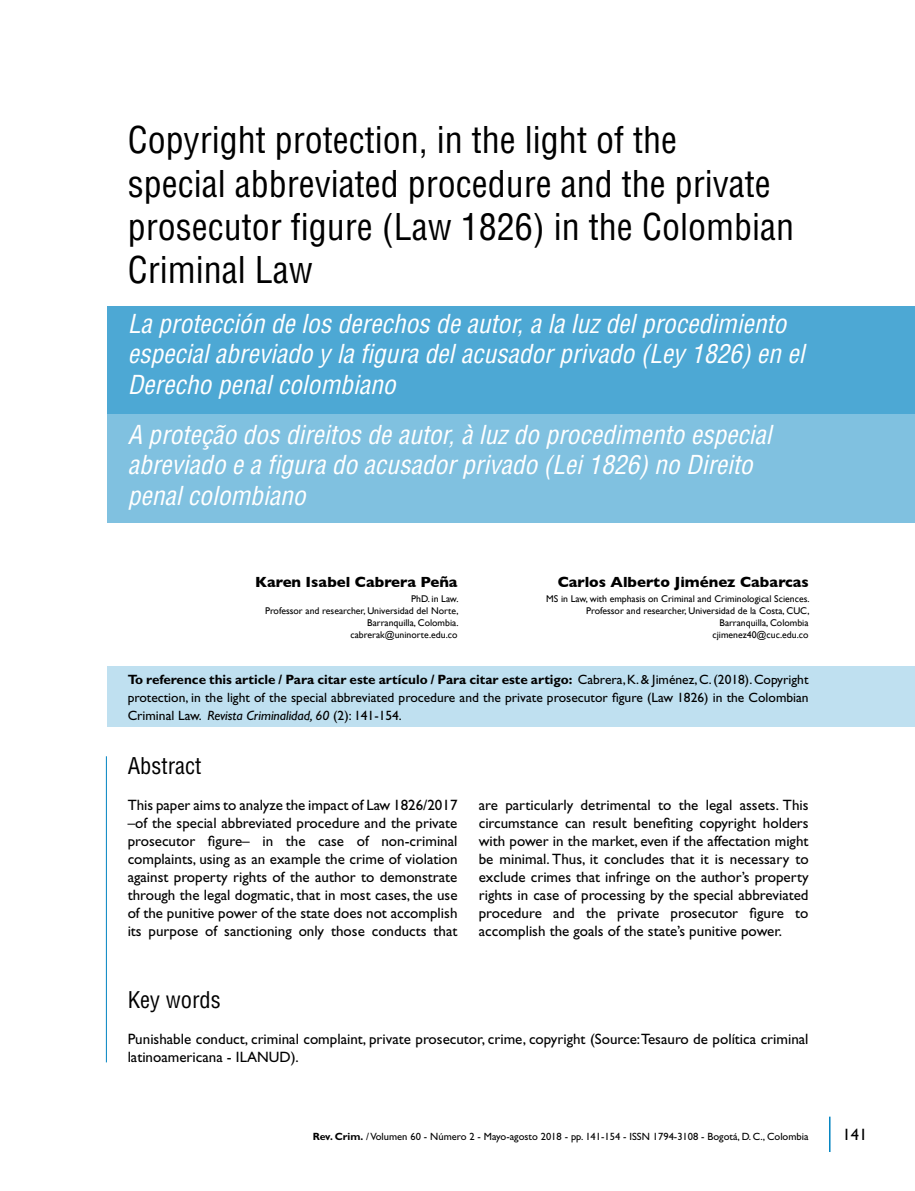
<style>
.page{position:relative;width:915px;height:1191px;background:#fff}
.page>*{position:absolute;margin:0;border:0;box-sizing:border-box;transform-origin:0 0}
.t1{font:condensed 36px/43.2px "Helvetica LT Std";color:#000}
.t2{font:italic condensed 25.5px/30.6px "Helvetica LT Std";color:#fff}
.t3{font:condensed 22.5px "Helvetica LT Std";color:#000}
.t4{font:16.5px "Gill Sans Std";color:#000}
.t5{font:15px/18px "Gill Sans Std";color:#000;text-align:justify}
.t6{font:700 15px "Gill Sans";color:#000}
.t7{font:13.5px/18px "Gill Sans Std";color:#000;text-align:justify}
.t8{font:10.5px "Gill Sans Std";color:#000}
.t9{font:9.75px/11.7px "Gill Sans";color:#000;text-align:right}
.s1{font-weight:700}
.s2{font-style:italic}
</style>
<div class="page">
<hr style="left:828px;top:1116px;width:2px;height:36px;background:#0083c1">
<div style="left:107px;top:666px;width:807px;height:60px;background:#bfe0f0"></div>
<div style="left:107px;top:306px;width:807px;height:108px;background:#4da8d4"></div>
<div style="left:107px;top:414px;width:807px;height:108px;background:#80c1e0"></div>
<hr style="left:106px;top:756px;width:1px;height:306px;background:#0083c1">
<h1 class="t1" style="left:128px;top:118px;width:667px">Copyright protection, in the light of the<br>special abbreviated procedure and the private prosecutor figure (Law 1826) in the Colombian Criminal Law</h1>
<h2 class="t2" style="left:128px;top:308px;width:678px">La protección de los derechos de autor, a la luz del procedimiento especial abreviado y la figura del acusador privado (Ley 1826) en el<br>Derecho penal colombiano</h2>
<h2 class="t2" style="left:128px;top:419px;width:645px">A proteção dos direitos de autor, à luz do procedimento especial abreviado e a figura do acusador privado (Lei 1826) no Direito penal colombiano</h2>
<p class="t6" style="left:255px;top:569px;width:204px">Karen Isabel Cabrera Peña</p>
<p class="t9" style="left:265px;top:593px;width:195px">PhD. in Law.<br>Professor and researcher, Universidad del Norte,<br>Barranquilla, Colombia. cabrerak@uninorte.edu.co</p>
<p class="t6" style="left:557px;top:569px;width:252px">Carlos Alberto Jiménez Cabarcas</p>
<p class="t9" style="left:546px;top:593px;width:265px">MS in Law, with emphasis on Criminal and Criminological Sciences.<br>Professor and researcher, Universidad de la Costa, CUC, Barranquilla, Colombia<br>cjimenez40@cuc.edu.co</p>
<p class="t7" style="left:128px;top:671px;width:682px"><span class="s1">To reference this article / Para citar este artículo / Para citar este artigo:</span> Cabrera, K. &amp; Jiménez, C. (2018). Copyright protection, in the light of the special abbreviated procedure and the private prosecutor figure (Law 1826) in the Colombian Criminal Law. <span class="s2">Revista Criminalidad, 60</span> (2): 141-154.</p>
<h3 class="t3" style="left:128px;top:752px;width:75px">Abstract</h3>
<p class="t5" style="left:128px;top:796px;width:331px">This paper aims to analyze the impact of Law 1826/2017 –of the special abbreviated procedure and the private prosecutor figure– in the case of non-criminal complaints, using as an example the crime of violation against property rights of the author to demonstrate through the legal dogmatic, that in most cases, the use of the punitive power of the state does not accomplish its purpose of sanctioning only those conducts that</p>
<p class="t5" style="left:478px;top:796px;width:331px">are particularly detrimental to the legal assets. This circumstance can result benefiting copyright holders with power in the market, even if the affectation might be minimal. Thus, it concludes that it is necessary to exclude crimes that infringe on the author’s property rights in case of processing by the special abbreviated procedure and the private prosecutor figure to accomplish the goals of the state’s punitive power.</p>
<h3 class="t3" style="left:128px;top:986px;width:95px">Key words</h3>
<p class="t5" style="left:128px;top:1030px;width:682px">Punishable conduct, criminal complaint, private prosecutor, crime, copyright (Source: Tesauro de política criminal latinoamericana - ILANUD).</p>
<p class="t8" style="left:312px;top:1130px;width:497px"><span class="s1">Rev. Crim.</span> / Volumen 60 - Número 2 - Mayo-agosto 2018 - pp. 141-154 - ISSN 1794-3108 - Bogotá, D. C., Colombia</p>
<p class="t4" style="left:842px;top:1124px;width:26px">141</p>
</div>
